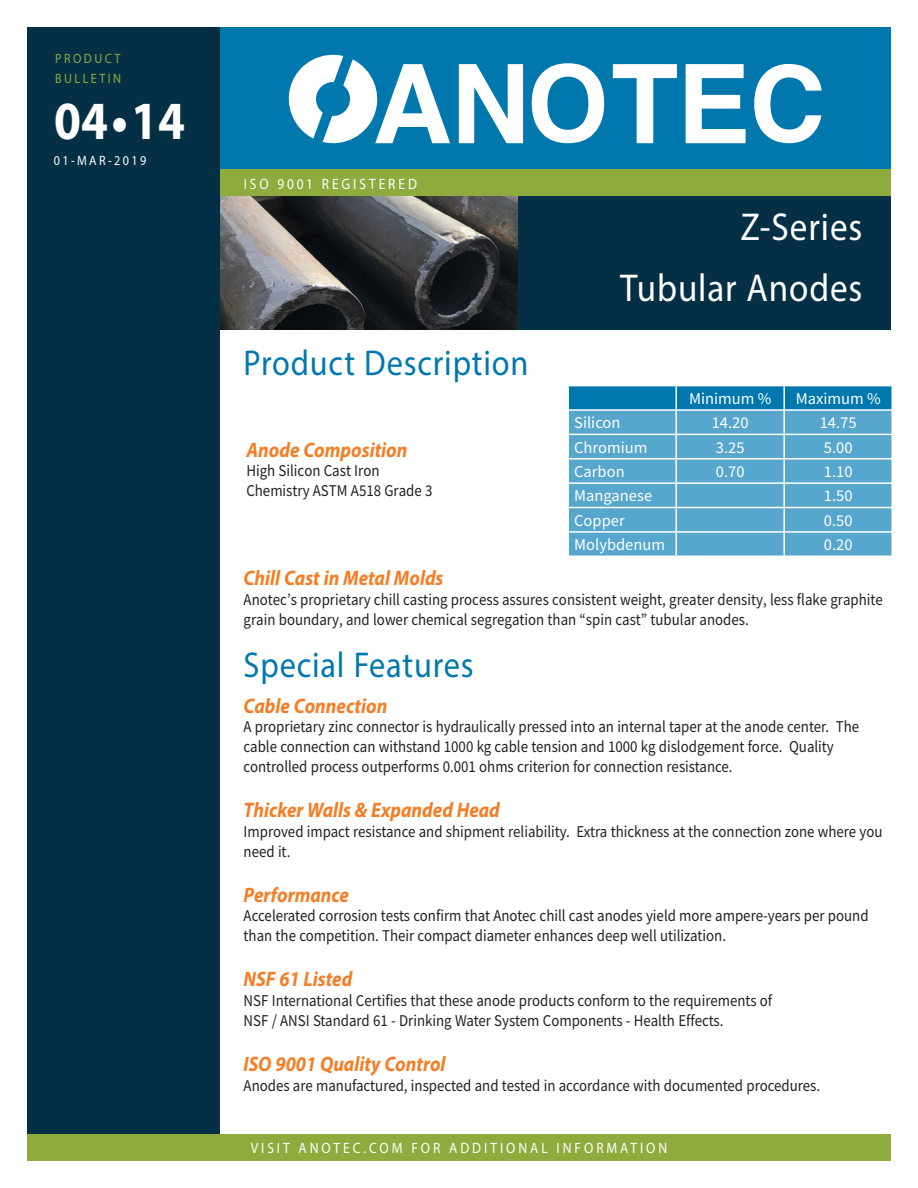
<style>
.page{position:relative;width:918px;height:1188px;background:#fff}
.page>*{position:absolute;margin:0;border:0;box-sizing:border-box;transform-origin:0 0}
.t1{font:700 54px "Myriad Pro";color:#fff;scale:.9 1}
.t2{font:39px/61.7px "Myriad Pro";letter-spacing:.025em;color:#fff;text-align:right;scale:.9 1}
.t3{font:36px "Myriad Pro";letter-spacing:.025em;color:#0078ae;scale:.9 1}
.t4{font:italic 700 21px "Myriad Pro";color:#f47d25;scale:.9 1}
.t5{font:16.5px/19.8px "Source Sans Pro";color:#231f20;scale:.9 1}
.t6{font:16.5px "Source Sans Pro";color:#fff}
.t7{font:15px "Myriad Pro";letter-spacing:.22em;color:#fff;scale:.9 1}
.t8{font:13.5px/19.5px "Myriad Pro";letter-spacing:.2em;color:#8fab3d;scale:.9 1}
.t9{font:13.5px "Myriad Pro";letter-spacing:.2em;color:#fff;scale:.9 1}
</style>
<div class="page">
<img style="left:219px;top:196px;width:300px;height:134px">
<div style="left:219px;top:27px;width:672px;height:144px;background:#0078ae"></div>
<div style="left:519px;top:195px;width:372px;height:135px;background:#052f45"></div>
<div style="left:219px;top:169px;width:672px;height:27px;background:#8fab3d"></div>
<div style="left:27px;top:27px;width:192px;height:1107px;background:#052f45"></div>
<div style="left:569px;top:386px;width:322px;height:23px;background:#0078ae"></div>
<div style="left:569px;top:411px;width:322px;height:145px;background:#56a6cd"></div>
<hr style="left:675px;top:386px;width:2px;height:23px;background:#fff">
<hr style="left:783px;top:386px;width:2px;height:23px;background:#fff">
<hr style="left:675px;top:411px;width:2px;height:23px;background:#fff">
<hr style="left:783px;top:411px;width:2px;height:23px;background:#fff">
<hr style="left:567px;top:434px;width:109px;height:1px;background:#fff">
<hr style="left:676px;top:434px;width:108px;height:1px;background:#fff">
<hr style="left:675px;top:435px;width:2px;height:23px;background:#fff">
<hr style="left:784px;top:434px;width:109px;height:1px;background:#fff">
<hr style="left:783px;top:435px;width:2px;height:23px;background:#fff">
<hr style="left:567px;top:458px;width:109px;height:2px;background:#fff">
<hr style="left:676px;top:458px;width:108px;height:2px;background:#fff">
<hr style="left:675px;top:460px;width:2px;height:22px;background:#fff">
<hr style="left:784px;top:458px;width:109px;height:2px;background:#fff">
<hr style="left:783px;top:460px;width:2px;height:22px;background:#fff">
<hr style="left:567px;top:482px;width:109px;height:2px;background:#fff">
<hr style="left:676px;top:482px;width:108px;height:2px;background:#fff">
<hr style="left:675px;top:484px;width:2px;height:23px;background:#fff">
<hr style="left:784px;top:482px;width:109px;height:2px;background:#fff">
<hr style="left:783px;top:484px;width:2px;height:23px;background:#fff">
<hr style="left:567px;top:507px;width:109px;height:1px;background:#fff">
<hr style="left:676px;top:507px;width:108px;height:1px;background:#fff">
<hr style="left:675px;top:508px;width:2px;height:23px;background:#fff">
<hr style="left:784px;top:507px;width:109px;height:1px;background:#fff">
<hr style="left:783px;top:508px;width:2px;height:23px;background:#fff">
<hr style="left:567px;top:531px;width:109px;height:2px;background:#fff">
<hr style="left:676px;top:531px;width:108px;height:2px;background:#fff">
<hr style="left:675px;top:533px;width:2px;height:23px;background:#fff">
<hr style="left:784px;top:531px;width:109px;height:2px;background:#fff">
<hr style="left:783px;top:533px;width:2px;height:23px;background:#fff">
<div style="left:27px;top:1134px;width:864px;height:27px;background:#8fab3d"></div>
<svg style="left:459px;top:64px;width:64px;height:79px"></svg>
<svg style="left:288px;top:54px;width:162px;height:90px"></svg>
<svg style="left:532px;top:63px;width:72px;height:80px"></svg>
<svg style="left:613px;top:64px;width:64px;height:79px"></svg>
<svg style="left:686px;top:64px;width:60px;height:79px"></svg>
<svg style="left:754px;top:64px;width:68px;height:79px"></svg>
<p class="t8" style="left:55px;top:49px;width:75px">PRODUCT<br>BULLETIN</p>
<h1 class="t1" style="left:54px;top:86px;width:147px">04•14</h1>
<p class="t9" style="left:54px;top:152px;width:105px">01-MAR-2019</p>
<p class="t7" style="left:244px;top:174px;width:194px">ISO 9001 REGISTERED</p>
<h3 class="t3" style="left:244px;top:340px;width:318px">Product Description</h3>
<p class="t4" style="left:246px;top:436px;width:181px">Anode Composition</p>
<p class="t5" style="left:246px;top:461px;width:208px">High Silicon Cast Iron<br>Chemistry ASTM A518 Grade 3</p>
<h2 class="t2" style="left:620px;top:195px;width:271px">Z-Series<br>Tubular Anodes</h2>
<p class="t6" style="left:689px;top:388px;width:84px">Minimum %</p>
<p class="t6" style="left:796px;top:388px;width:86px">Maximum %</p>
<p class="t6" style="left:574px;top:412px;width:48px">Silicon</p>
<p class="t6" style="left:712px;top:412px;width:38px">14.20</p>
<p class="t6" style="left:820px;top:412px;width:38px">14.75</p>
<p class="t6" style="left:574px;top:437px;width:75px">Chromium</p>
<p class="t6" style="left:716px;top:437px;width:30px">3.25</p>
<p class="t6" style="left:824px;top:437px;width:30px">5.00</p>
<p class="t6" style="left:574px;top:461px;width:52px">Carbon</p>
<p class="t6" style="left:716px;top:461px;width:30px">0.70</p>
<p class="t6" style="left:824px;top:461px;width:30px">1.10</p>
<p class="t6" style="left:574px;top:486px;width:80px">Manganese</p>
<p class="t6" style="left:824px;top:486px;width:30px">1.50</p>
<p class="t6" style="left:574px;top:510px;width:52px">Copper</p>
<p class="t6" style="left:824px;top:510px;width:30px">0.50</p>
<p class="t6" style="left:574px;top:534px;width:92px">Molybdenum</p>
<p class="t6" style="left:824px;top:534px;width:30px">0.20</p>
<p class="t4" style="left:244px;top:564px;width:224px">Chill Cast in Metal Molds</p>
<p class="t5" style="left:244px;top:589px;width:712px">Anotec’s proprietary chill casting process assures consistent weight, greater density, less flake graphite grain boundary, and lower chemical segregation than “spin cast” tubular anodes.</p>
<h3 class="t3" style="left:244px;top:643px;width:257px">Special Features</h3>
<p class="t4" style="left:244px;top:692px;width:161px">Cable Connection</p>
<p class="t5" style="left:244px;top:717px;width:685px">A proprietary zinc connector is hydraulically pressed into an internal taper at the anode center. The cable connection can withstand 1000 kg cable tension and 1000 kg dislodgement force. Quality controlled process outperforms 0.001 ohms criterion for connection resistance.</p>
<p class="t4" style="left:244px;top:796px;width:286px">Thicker Walls &amp; Expanded Head</p>
<p class="t5" style="left:244px;top:821px;width:711px">Improved impact resistance and shipment reliability. Extra thickness at the connection zone where you need it.</p>
<p class="t4" style="left:244px;top:881px;width:119px">Performance</p>
<p class="t5" style="left:244px;top:906px;width:696px">Accelerated corrosion tests confirm that Anotec chill cast anodes yield more ampere-years per pound than the competition. Their compact diameter enhances deep well utilization.</p>
<p class="t4" style="left:244px;top:966px;width:122px">NSF 61 Listed</p>
<p class="t5" style="left:244px;top:991px;width:589px">NSF International Certifies that these anode products conform to the requirements of<br>NSF / ANSI Standard 61 - Drinking Water System Components - Health Effects.</p>
<p class="t4" style="left:244px;top:1050px;width:226px">ISO 9001 Quality Control</p>
<p class="t5" style="left:244px;top:1075px;width:642px">Anodes are manufactured, inspected and tested in accordance with documented procedures.</p>
<p class="t7" style="left:251px;top:1139px;width:464px">VISIT ANOTEC.COM FOR ADDITIONAL INFORMATION</p>
</div>
